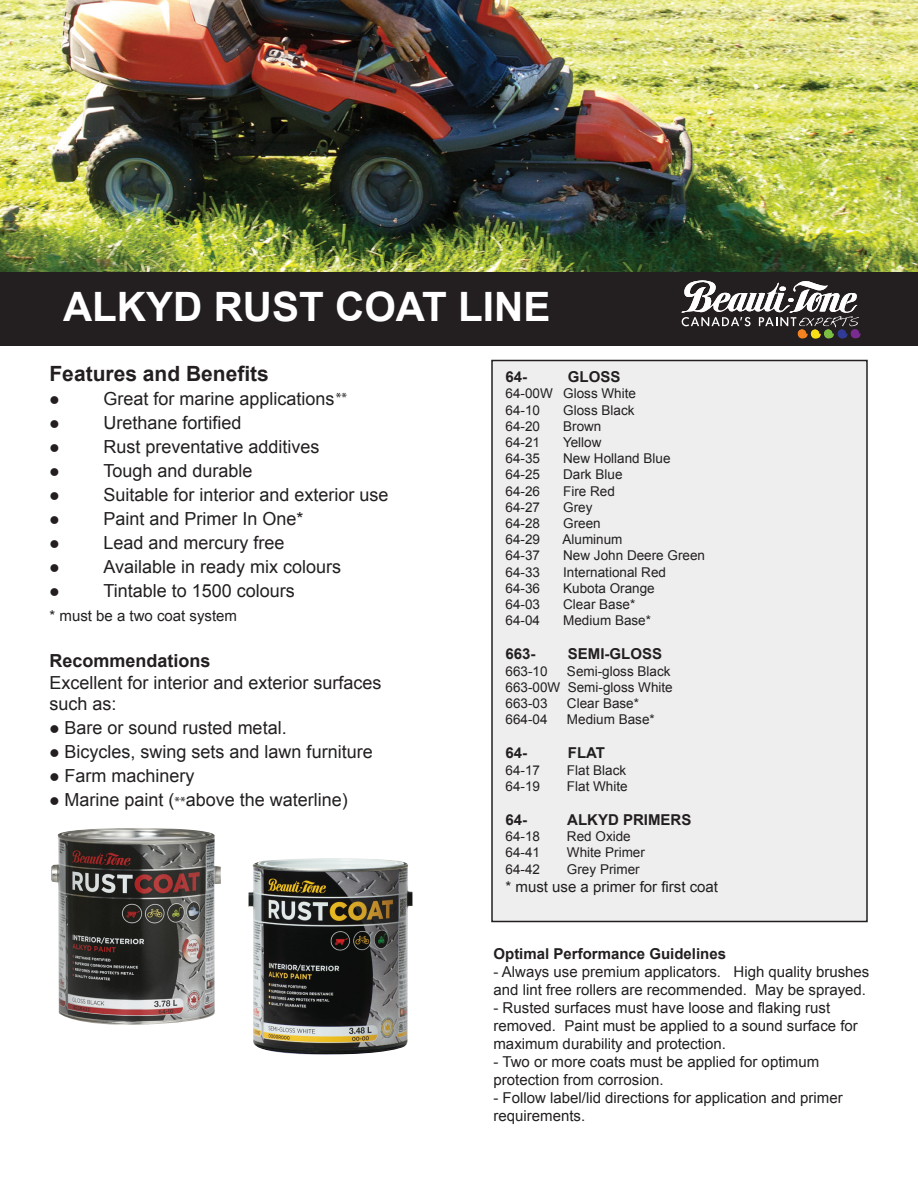
<style>
.page{position:relative;width:918px;height:1188px;background:#fff}
.page>*{position:absolute;margin:0;border:0;box-sizing:border-box;transform-origin:0 0}
.t1{font:700 40.5px "Arial";color:#fff}
.t2{font:700 21px "Arial";color:#231f20}
.t3{font:18px/21.6px "Arial";color:#231f20}
.t4{font:700 18px "Arial";color:#231f20}
.t5{font:15px/18px "Arial";color:#231f20}
.t6{font:700 15px "Arial";color:#231f20}
.t7{font:13.5px/16.2px "Arial";color:#231f20}
.t8{font:13.5px "Wingdings";color:#231f20}
.t9{font:13.5px "Myriad";color:#231f20}
.s1{font-family:"Myriad";font-size:13.5px}
</style>
<div class="page">
<img style="left:0;top:0;width:918px;height:273px">
<div style="left:0;top:273px;width:918px;height:73px;background:#231f20"></div>
<div style="left:491px;top:360px;width:377px;height:562px;background:#eeeeef;border:2px solid #231f20"></div>
<img style="left:51px;top:828px;width:170px;height:197px">
<img style="left:249px;top:858px;width:163px;height:197px">
<svg style="left:681px;top:280px;width:180px;height:59px"></svg>
<h1 class="t1" style="left:63px;top:280px;width:489px">ALKYD RUST COAT LINE</h1>
<h2 class="t2" style="left:50px;top:360px;width:221px">Features and Benefits</h2>
<p class="t8" style="left:50px;top:393px;width:12px">●</p>
<p class="t3" style="left:104px;top:388px;width:233px">Great for marine applications</p>
<p class="t8" style="left:50px;top:417px;width:12px">●</p>
<p class="t3" style="left:104px;top:412px;width:140px">Urethane fortified</p>
<p class="t8" style="left:50px;top:441px;width:12px">●</p>
<p class="t3" style="left:104px;top:436px;width:218px">Rust preventative additives</p>
<p class="t8" style="left:50px;top:465px;width:12px">●</p>
<p class="t3" style="left:104px;top:460px;width:151px">Tough and durable</p>
<p class="t8" style="left:50px;top:489px;width:12px">●</p>
<p class="t3" style="left:104px;top:484px;width:287px">Suitable for interior and exterior use</p>
<p class="t8" style="left:50px;top:513px;width:12px">●</p>
<p class="t3" style="left:104px;top:508px;width:202px">Paint and Primer In One*</p>
<p class="t8" style="left:50px;top:537px;width:12px">●</p>
<p class="t3" style="left:104px;top:532px;width:183px">Lead and mercury free</p>
<p class="t8" style="left:50px;top:561px;width:12px">●</p>
<p class="t3" style="left:104px;top:556px;width:239px">Available in ready mix colours</p>
<p class="t8" style="left:50px;top:585px;width:12px">●</p>
<p class="t3" style="left:104px;top:580px;width:193px">Tintable to 1500 colours</p>
<p class="t5" style="left:50px;top:607px;width:189px">* must be a two coat system</p>
<p class="t4" style="left:50px;top:649px;width:163px">Recommendations</p>
<p class="t3" style="left:50px;top:672px;width:334px">Excellent for interior and exterior surfaces such as:</p>
<p class="t3" style="left:50px;top:717px;width:239px">● Bare or sound rusted metal.</p>
<p class="t3" style="left:50px;top:741px;width:325px">● Bicycles, swing sets and lawn furniture</p>
<p class="t3" style="left:50px;top:765px;width:147px">● Farm machinery</p>
<p class="t3" style="left:50px;top:789px;width:300px">● Marine paint (<span class="s1">**</span>above the waterline)</p>
<p class="t9" style="left:336px;top:391px;width:13px">**</p>
<p class="t6" style="left:506px;top:367px;width:23px">64-</p>
<p class="t6" style="left:568px;top:367px;width:54px">GLOSS</p>
<p class="t7" style="left:506px;top:386px;width:132px">64-00W Gloss White<br>64-10</p>
<p class="t7" style="left:563px;top:402px;width:73px">Gloss Black</p>
<p class="t7" style="left:506px;top:418px;width:36px">64-20</p>
<p class="t7" style="left:563px;top:418px;width:40px">Brown</p>
<p class="t7" style="left:506px;top:434px;width:36px">64-21</p>
<p class="t7" style="left:563px;top:434px;width:40px">Yellow</p>
<p class="t7" style="left:506px;top:451px;width:36px">64-35</p>
<p class="t7" style="left:563px;top:451px;width:109px">New Holland Blue</p>
<p class="t7" style="left:506px;top:467px;width:36px">64-25</p>
<p class="t7" style="left:563px;top:467px;width:61px">Dark Blue</p>
<p class="t7" style="left:506px;top:483px;width:36px">64-26</p>
<p class="t7" style="left:563px;top:483px;width:53px">Fire Red</p>
<p class="t7" style="left:506px;top:499px;width:36px">64-27</p>
<p class="t7" style="left:563px;top:499px;width:31px">Grey</p>
<p class="t7" style="left:506px;top:515px;width:36px">64-28</p>
<p class="t7" style="left:563px;top:515px;width:39px">Green</p>
<p class="t7" style="left:506px;top:532px;width:36px">64-29</p>
<p class="t7" style="left:563px;top:532px;width:62px">Aluminum</p>
<p class="t7" style="left:506px;top:548px;width:36px">64-37</p>
<p class="t7" style="left:563px;top:548px;width:143px">New John Deere Green</p>
<p class="t7" style="left:506px;top:564px;width:36px">64-33</p>
<p class="t7" style="left:563px;top:564px;width:104px">International Red</p>
<p class="t7" style="left:506px;top:580px;width:36px">64-36</p>
<p class="t7" style="left:563px;top:580px;width:93px">Kubota Orange</p>
<p class="t7" style="left:506px;top:596px;width:36px">64-03</p>
<p class="t7" style="left:563px;top:596px;width:74px">Clear Base*</p>
<p class="t7" style="left:506px;top:613px;width:36px">64-04</p>
<p class="t7" style="left:563px;top:613px;width:89px">Medium Base*</p>
<p class="t6" style="left:506px;top:644px;width:32px">663-</p>
<p class="t6" style="left:568px;top:644px;width:96px">SEMI-GLOSS</p>
<p class="t7" style="left:506px;top:663px;width:44px">663-10</p>
<p class="t7" style="left:506px;top:663px;width:169px;text-indent:61px">Semi-gloss Black<br>663-00W Semi-gloss White<br>663-03</p>
<p class="t7" style="left:567px;top:695px;width:74px">Clear Base*</p>
<p class="t7" style="left:506px;top:712px;width:44px">664-04</p>
<p class="t7" style="left:567px;top:712px;width:89px">Medium Base*</p>
<p class="t6" style="left:506px;top:743px;width:23px">64-</p>
<p class="t6" style="left:568px;top:743px;width:39px">FLAT</p>
<p class="t7" style="left:506px;top:762px;width:36px">64-17</p>
<p class="t7" style="left:567px;top:762px;width:61px">Flat Black</p>
<p class="t7" style="left:506px;top:778px;width:36px">64-19</p>
<p class="t7" style="left:567px;top:778px;width:62px">Flat White</p>
<p class="t6" style="left:506px;top:810px;width:23px">64-</p>
<p class="t6" style="left:567px;top:810px;width:126px">ALKYD PRIMERS</p>
<p class="t7" style="left:506px;top:829px;width:36px">64-18</p>
<p class="t7" style="left:567px;top:829px;width:65px">Red Oxide</p>
<p class="t7" style="left:506px;top:845px;width:36px">64-41</p>
<p class="t7" style="left:567px;top:845px;width:80px">White Primer</p>
<p class="t7" style="left:506px;top:861px;width:36px">64-42</p>
<p class="t7" style="left:567px;top:861px;width:74px">Grey Primer</p>
<p class="t5" style="left:506px;top:878px;width:214px">* must use a primer for first coat</p>
<p class="t6" style="left:494px;top:944px;width:234px">Optimal Performance Guidelines</p>
<p class="t5" style="left:494px;top:963px;width:377px">- Always use premium applicators. High quality brushes and lint free rollers are recommended. May be sprayed.</p>
<p class="t5" style="left:494px;top:999px;width:366px">- Rusted surfaces must have loose and flaking rust removed. Paint must be applied to a sound surface for maximum durability and protection.</p>
<p class="t5" style="left:494px;top:1053px;width:327px">- Two or more coats must be applied for optimum protection from corrosion.</p>
<p class="t5" style="left:494px;top:1089px;width:351px">- Follow label/lid directions for application and primer requirements.</p>
</div>
